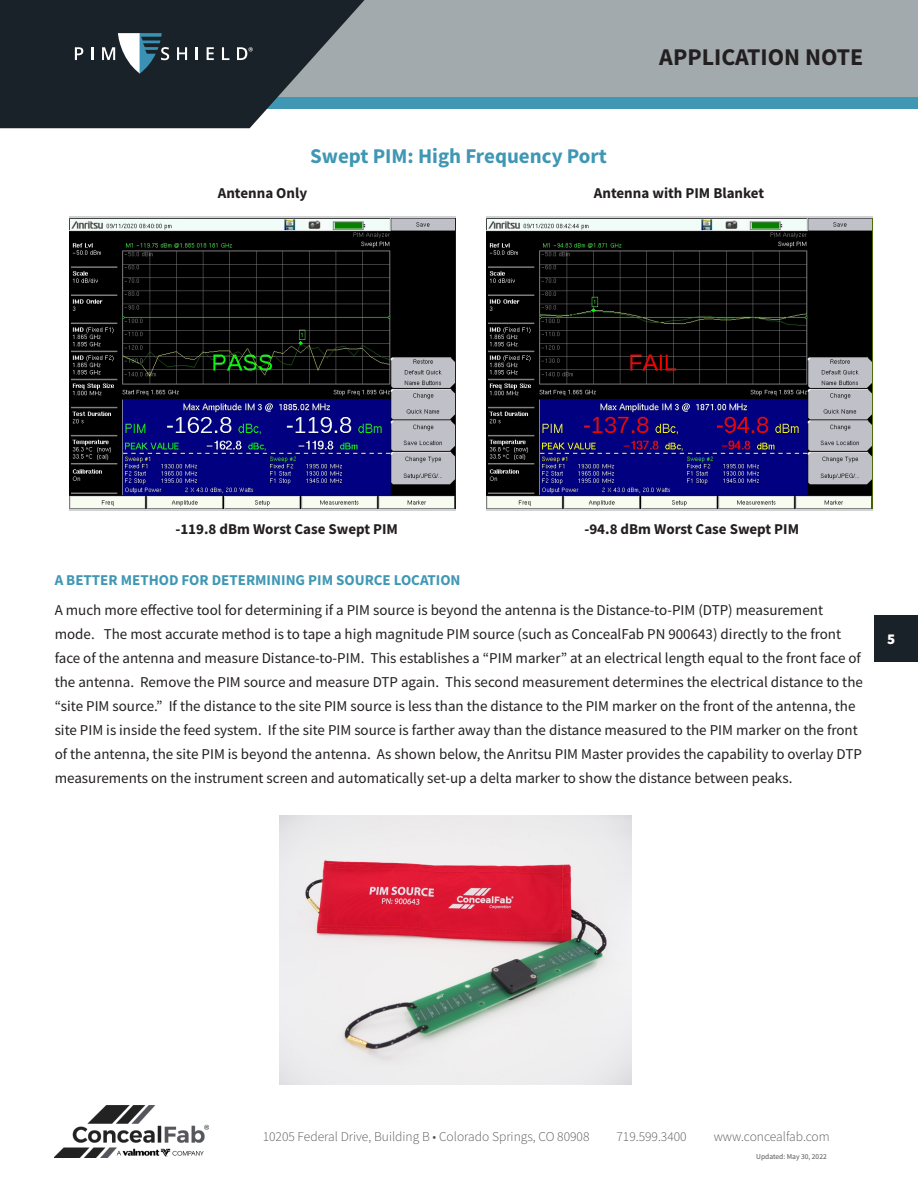
<style>
.page{position:relative;width:918px;height:1188px;background:#fff}
.page>*{position:absolute;margin:0;border:0;box-sizing:border-box;transform-origin:0 0}
.t1{font:700 24px "Source Sans Pro";color:#231f20}
.t2{font:700 21px "Source Sans Pro";color:#3f97b4}
.t3{font:15px/24px "Source Sans Pro";color:#231f20}
.t4{font:700 15px "Source Sans Pro";color:#231f20}
.t5{font:700 15px "Source Sans Pro";color:#3f97b4}
.t6{font:900 15px "Source Sans Pro";color:#fff}
.t7{font:300 13.5px "Source Sans Pro";color:#54555a}
.t8{font:7.5px "Source Sans Pro";color:#54555a}
</style>
<div class="page">
<div style="left:364px;top:0;width:554px;height:97px;background:#a2aaad"></div>
<div style="left:0;top:97px;width:918px;height:11px;background:#3f97b4"></div>
<svg style="left:0;top:0;width:364px;height:128px;background:#323c43"></svg>
<img style="left:54px;top:1105px;width:155px;height:52px">
<svg style="left:75px;top:47px;width:8px;height:13px"></svg>
<svg style="left:91px;top:47px;width:2px;height:13px"></svg>
<svg style="left:102px;top:33px;width:67px;height:41px"></svg>
<svg style="left:177px;top:47px;width:10px;height:13px"></svg>
<svg style="left:196px;top:47px;width:2px;height:13px"></svg>
<svg style="left:207px;top:47px;width:7px;height:13px"></svg>
<svg style="left:222px;top:47px;width:7px;height:13px"></svg>
<svg style="left:237px;top:47px;width:16px;height:13px"></svg>
<div style="left:874px;top:616px;width:44px;height:46px;background:#1a2229"></div>
<img style="left:69px;top:218px;width:387px;height:290px">
<img style="left:486px;top:218px;width:386px;height:290px">
<img style="left:279px;top:815px;width:353px;height:269px">
<p class="t2" style="left:310px;top:142px;width:298px">Swept PIM: High Frequency Port</p>
<h1 class="t1" style="left:659px;top:41px;width:205px">APPLICATION NOTE</h1>
<p class="t4" style="left:218px;top:183px;width:91px">Antenna Only</p>
<p class="t4" style="left:594px;top:183px;width:172px">Antenna with PIM Blanket</p>
<p class="t4" style="left:175px;top:519px;width:224px">-119.8 dBm Worst Case Swept PIM</p>
<p class="t4" style="left:584px;top:519px;width:216px">-94.8 dBm Worst Case Swept PIM</p>
<p class="t5" style="left:55px;top:570px;width:407px">A BETTER METHOD FOR DETERMINING PIM SOURCE LOCATION</p>
<p class="t3" style="left:55px;top:598px;width:810px">A much more effective tool for determining if a PIM source is beyond the antenna is the Distance-to-PIM (DTP) measurement mode. The most accurate method is to tape a high magnitude PIM source (such as ConcealFab PN 900643) directly to the front face of the antenna and measure Distance-to-PIM. This establishes a “PIM marker” at an electrical length equal to the front face of the antenna. Remove the PIM source and measure DTP again. This second measurement determines the electrical distance to the “site PIM source.” If the distance to the site PIM source is less than the distance to the PIM marker on the front of the antenna, the site PIM is inside the feed system. If the site PIM source is farther away than the distance measured to the PIM marker on the front of the antenna, the site PIM is beyond the antenna. As shown below, the Anritsu PIM Master provides the capability to overlay DTP measurements on the instrument screen and automatically set-up a delta marker to show the distance between peaks.</p>
<p class="t6" style="left:887px;top:629px;width:10px">5</p>
<p class="t7" style="left:263px;top:1128px;width:328px">10205 Federal Drive, Building B • Colorado Springs, CO 80908</p>
<p class="t7" style="left:616px;top:1128px;width:72px">719.599.3400</p>
<p class="t7" style="left:714px;top:1128px;width:118px">www.concealfab.com</p>
<p class="t8" style="left:756px;top:1152px;width:72px">Updated: May 30, 2022</p>
</div>
